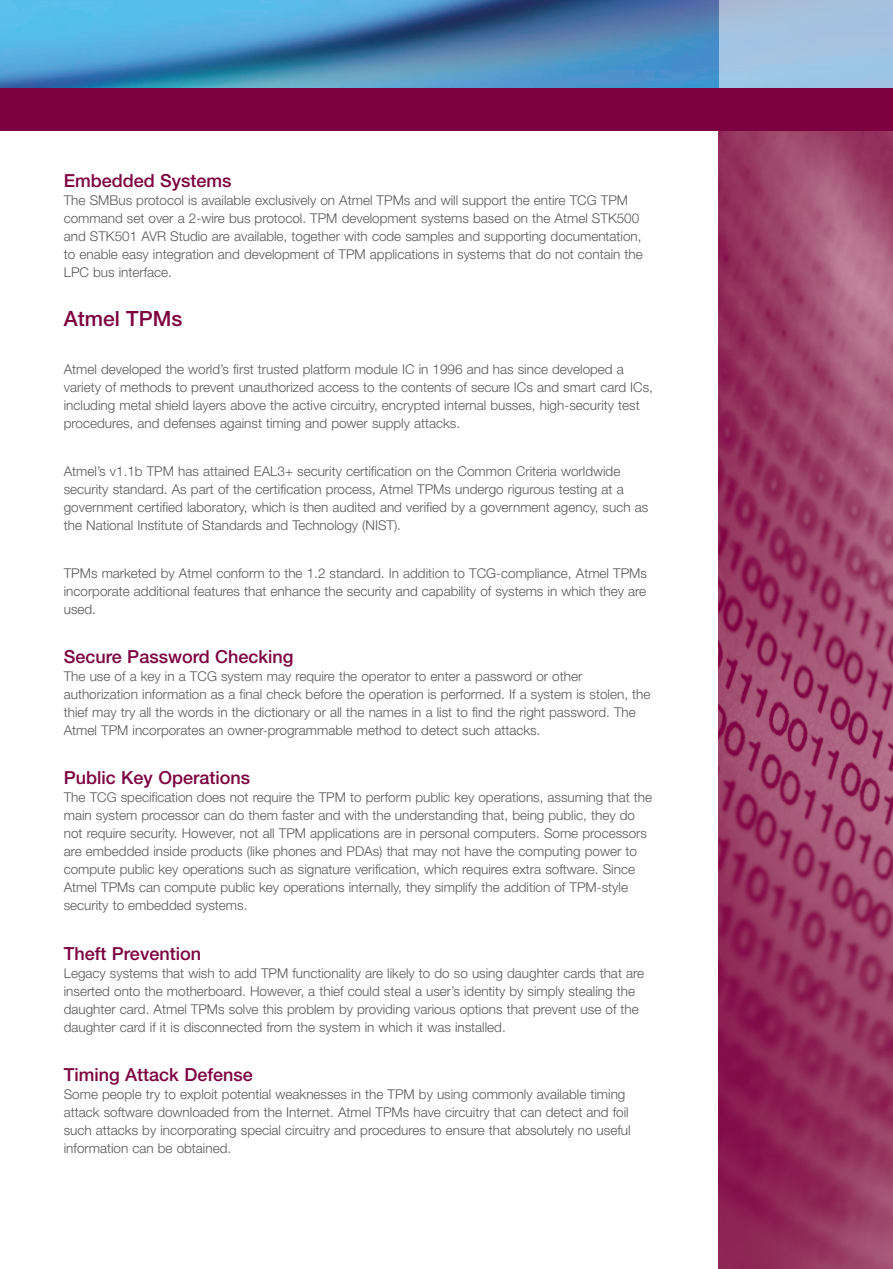
<style>
.page{position:relative;width:893px;height:1269px;background:#fff}
.page>*{position:absolute;margin:0;border:0;box-sizing:border-box;transform-origin:0 0}
.t1{font:500 21px "Helvetica Neue";color:#7c0040}
.t2{font:500 18px "Helvetica Neue";color:#7c0040}
.t3{font:300 13.5px/18px "Helvetica Neue";color:#57585a}
</style>
<div class="page">
<img style="left:0;top:0;width:719px;height:88px">
<div style="left:719px;top:0;width:174px;height:451px;background:#a4c3e2"></div>
<img style="left:719px;top:131px;width:174px;height:1138px">
<div style="left:0;top:88px;width:893px;height:43px;background:#7c0040"></div>
<p class="t2" style="left:64px;top:170px;width:169px">Embedded Systems</p>
<p class="t3" style="left:64px;top:191px;width:581px">The SMBus protocol is available exclusively on Atmel TPMs and will support the entire TCG TPM command set over a 2-wire bus protocol. TPM development systems based on the Atmel STK500 and STK501 AVR Studio are available, together with code samples and supporting documentation, to enable easy integration and development of TPM applications in systems that do not contain the LPC bus interface.</p>
<p class="t1" style="left:64px;top:306px;width:120px">Atmel TPMs</p>
<p class="t3" style="left:64px;top:360px;width:591px">Atmel developed the world’s first trusted platform module IC in 1996 and has since developed a variety of methods to prevent unauthorized access to the contents of secure ICs and smart card ICs, including metal shield layers above the active circuitry, encrypted internal busses, high-security test procedures, and defenses against timing and power supply attacks.</p>
<p class="t3" style="left:64px;top:462px;width:586px">Atmel’s v1.1b TPM has attained EAL3+ security certification on the Common Criteria worldwide security standard. As part of the certification process, Atmel TPMs undergo rigurous testing at a government certified laboratory, which is then audited and verified by a government agency, such as the National Institute of Standards and Technology (NIST).</p>
<p class="t3" style="left:64px;top:564px;width:585px;text-align:justify">TPMs marketed by Atmel conform to the 1.2 standard. In addition to TCG-compliance, Atmel TPMs incorporate additional features that enhance the security and capability of systems in which they are used.</p>
<p class="t2" style="left:64px;top:646px;width:231px">Secure Password Checking</p>
<p class="t3" style="left:64px;top:667px;width:588px">The use of a key in a TCG system may require the operator to enter a password or other authorization information as a final check before the operation is performed. If a system is stolen, the thief may try all the words in the dictionary or all the names in a list to find the right password. The Atmel TPM incorporates an owner-programmable method to detect such attacks.</p>
<p class="t2" style="left:64px;top:767px;width:188px">Public Key Operations</p>
<p class="t3" style="left:64px;top:788px;width:590px">The TCG specification does not require the TPM to perform public key operations, assuming that the main system processor can do them faster and with the understanding that, being public, they do not require security. However, not all TPM applications are in personal computers. Some processors are embedded inside products (like phones and PDAs) that may not have the computing power to compute public key operations such as signature verification, which requires extra software. Since Atmel TPMs can compute public key operations internally, they simplify the addition of TPM-style security to embedded systems.</p>
<p class="t2" style="left:64px;top:942px;width:139px">Theft Prevention</p>
<p class="t3" style="left:64px;top:963px;width:582px">Legacy systems that wish to add TPM functionality are likely to do so using daughter cards that are inserted onto the motherboard. However, a thief could steal a user’s identity by simply stealing the daughter card. Atmel TPMs solve this problem by providing various options that prevent use of the daughter card if it is disconnected from the system in which it was installed.</p>
<p class="t2" style="left:64px;top:1064px;width:191px">Timing Attack Defense</p>
<p class="t3" style="left:64px;top:1085px;width:568px">Some people try to exploit potential weaknesses in the TPM by using commonly available timing attack software downloaded from the Internet. Atmel TPMs have circuitry that can detect and foil such attacks by incorporating special circuitry and procedures to ensure that absolutely no useful information can be obtained.</p>
</div>
